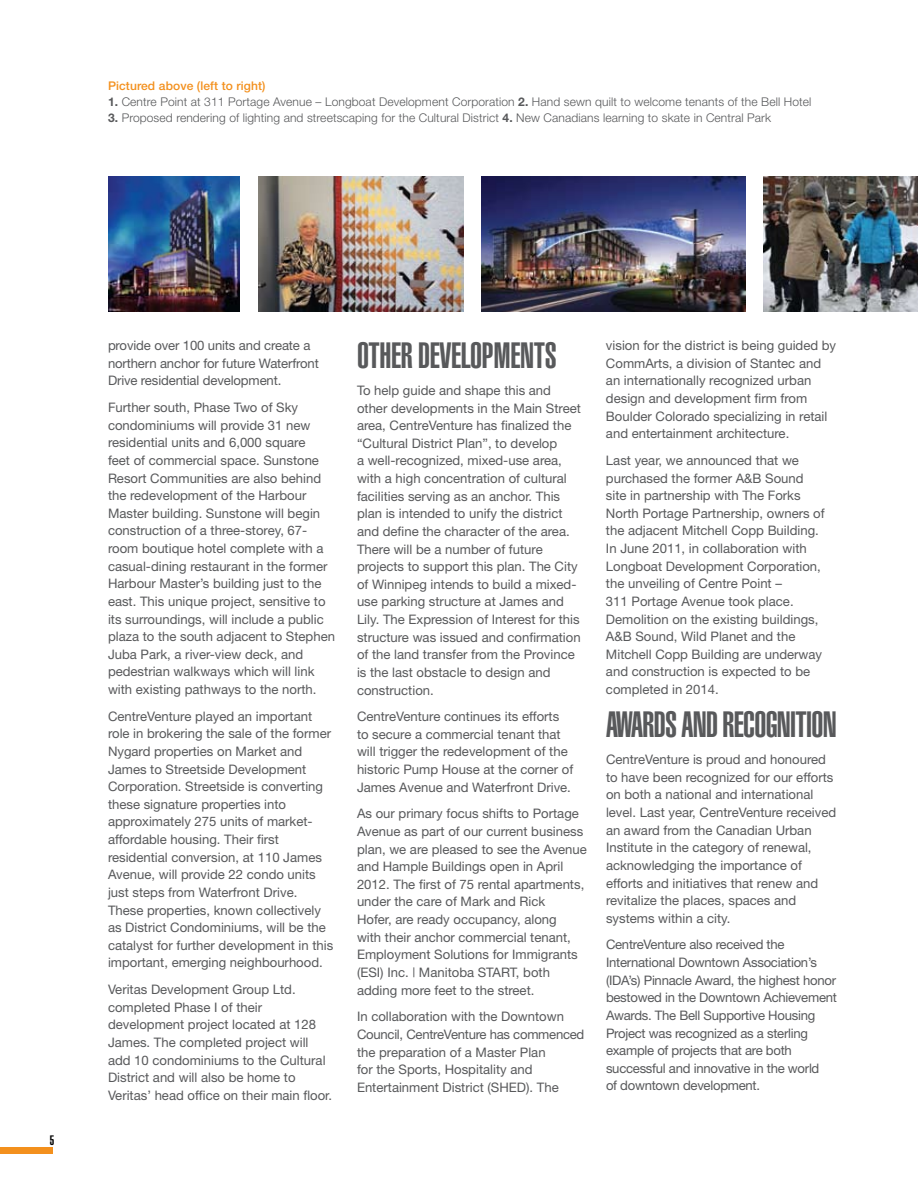
<style>
.page{position:relative;width:918px;height:1188px;background:#fff}
.page>*{position:absolute;margin:0;border:0;box-sizing:border-box;transform-origin:0 0}
.t1{font:900 extra-condensed 36px "Helvetica";letter-spacing:-.01em;color:#58595b}
.t2{font:900 extra-condensed 13.5px "Helvetica";color:#000}
.t3{font:13.2px/17.7px "Helvetica Neue";color:#58595b}
.t4{font:13.2px/17.7px "Helvetica Neue";letter-spacing:-.02em;color:#58595b}
.t5{font:300 12px "Helvetica Neue";letter-spacing:.01em;color:#58595b}
.t6{font:500 12px "Helvetica Neue";letter-spacing:.01em;color:#f3901d}
.s1{font-weight:700}
</style>
<div class="page">
<div style="left:0;top:1147px;width:53px;height:6px;background:#f3901d"></div>
<img style="left:108px;top:177px;width:132px;height:135px">
<img style="left:258px;top:177px;width:205px;height:135px">
<img style="left:481px;top:177px;width:264px;height:135px">
<img style="left:763px;top:177px;width:155px;height:135px">
<p class="t6" style="left:108px;top:79px;width:159px">Pictured above (left to right)</p>
<p class="t5" style="left:108px;top:95px;width:705px"><span class="s1">1.</span> Centre Point at 311 Portage Avenue – Longboat Development Corporation <span class="s1">2.</span> Hand sewn quilt to welcome tenants of the Bell Hotel</p>
<p class="t5" style="left:108px;top:110px;width:665px"><span class="s1">3.</span> Proposed rendering of lighting and streetscaping for the Cultural District <span class="s1">4.</span> New Canadians learning to skate in Central Park</p>
<p class="t2" style="left:50px;top:1133px;width:6px">5</p>
<p class="t3" style="left:108px;top:336px;width:212px">provide over 100 units and create a northern anchor for future Waterfront<br>Drive residential development.</p>
<p class="t3" style="left:108px;top:398px;width:229px">Further south, Phase Two of Sky condominiums will provide 31 new residential units and 6,000 square<br>feet of commercial space. Sunstone Resort Communities are also behind the redevelopment of the Harbour Master building. Sunstone will begin construction of a three-storey, 67- room boutique hotel complete with a casual-dining restaurant in the former Harbour Master’s building just to the east. This unique project, sensitive to its surroundings, will include a public plaza to the south adjacent to Stephen Juba Park, a river-view deck, and pedestrian walkways which will link with existing pathways to the north.</p>
<p class="t3" style="left:108px;top:707px;width:227px">CentreVenture played an important role in brokering the sale of the former Nygard properties on Market and James to Streetside Development Corporation. Streetside is converting these signature properties into approximately 275 units of market&shy;affordable housing. Their first residential conversion, at 110 James Avenue, will provide 22 condo units just steps from Waterfront Drive.<br>These properties, known collectively as District Condominiums, will be the catalyst for further development in this important, emerging neighbourhood.</p>
<p class="t3" style="left:108px;top:980px;width:226px">Veritas Development Group Ltd. completed Phase I of their development project located at 128<br>James. The completed project will add 10 condominiums to the Cultural District and will also be home to Veritas’ head office on their main floor.</p>
<h1 class="t1" style="left:357px;top:335px;width:201px">OTHER DEVELOPMENTS</h1>
<p class="t3" style="left:357px;top:381px;width:225px">To help guide and shape this and other developments in the Main Street area, CentreVenture has finalized the “Cultural District Plan”, to develop<br>a well-recognized, mixed-use area, with a high concentration of cultural facilities serving as an anchor. This plan is intended to unify the district and define the character of the area.<br>There will be a number of future projects to support this plan. The City of Winnipeg intends to build a mixed&shy;use parking structure at James and Lily. The Expression of Interest for this structure was issued and confirmation of the land transfer from the Province is the last obstacle to design and construction.</p>
<p class="t3" style="left:357px;top:707px;width:218px">CentreVenture continues its efforts to secure a commercial tenant that will trigger the redevelopment of the historic Pump House at the corner of James Avenue and Waterfront Drive.</p>
<p class="t3" style="left:357px;top:805px;width:231px">As our primary focus shifts to Portage Avenue as part of our current business plan, we are pleased to see the Avenue and Hample Buildings open in April 2012. The first of 75 rental apartments, under the care of Mark and Rick<br>Hofer, are ready occupancy, along<br>with their anchor commercial tenant, Employment Solutions for Immigrants (ESI) Inc. | Manitoba START, both adding more feet to the street.</p>
<p class="t3" style="left:357px;top:1008px;width:229px">In collaboration with the Downtown Council, CentreVenture has commenced the preparation of a Master Plan<br>for the Sports, Hospitality and Entertainment District (SHED). The</p>
<p class="t3" style="left:606px;top:336px;width:232px">vision for the district is being guided by CommArts, a division of Stantec and an internationally recognized urban design and development firm from Boulder Colorado specializing in retail and entertainment architecture.</p>
<p class="t3" style="left:606px;top:451px;width:220px">Last year, we announced that we purchased the former A&amp;B Sound site in partnership with The Forks North Portage Partnership, owners of the adjacent Mitchell Copp Building.<br>In June 2011, in collaboration with Longboat Development Corporation, the unveiling of Centre Point –<br>311 Portage Avenue took place.<br>Demolition on the existing buildings, A&amp;B Sound, Wild Planet and the Mitchell Copp Building are underway and construction is expected to be completed in 2014.</p>
<h1 class="t1" style="left:606px;top:704px;width:128px">AWARDS AND RECOGNITION</h1>
<p class="t3" style="left:606px;top:750px;width:232px">CentreVenture is proud and honoured to have been recognized for our efforts on both a national and international level. Last year, CentreVenture received an award from the Canadian Urban Institute in the category of renewal, acknowledging the importance of efforts and initiatives that renew and revitalize the places, spaces and systems within a city.</p>
<p class="t4" style="left:606px;top:936px;width:232px">CentreVenture also received the International Downtown Association’s (IDA’s) Pinnacle Award, the highest honor bestowed in the Downtown Achievement Awards. The Bell Supportive Housing Project was recognized as a sterling example of projects that are both successful and innovative in the world<br>of downtown development.</p>
</div>
